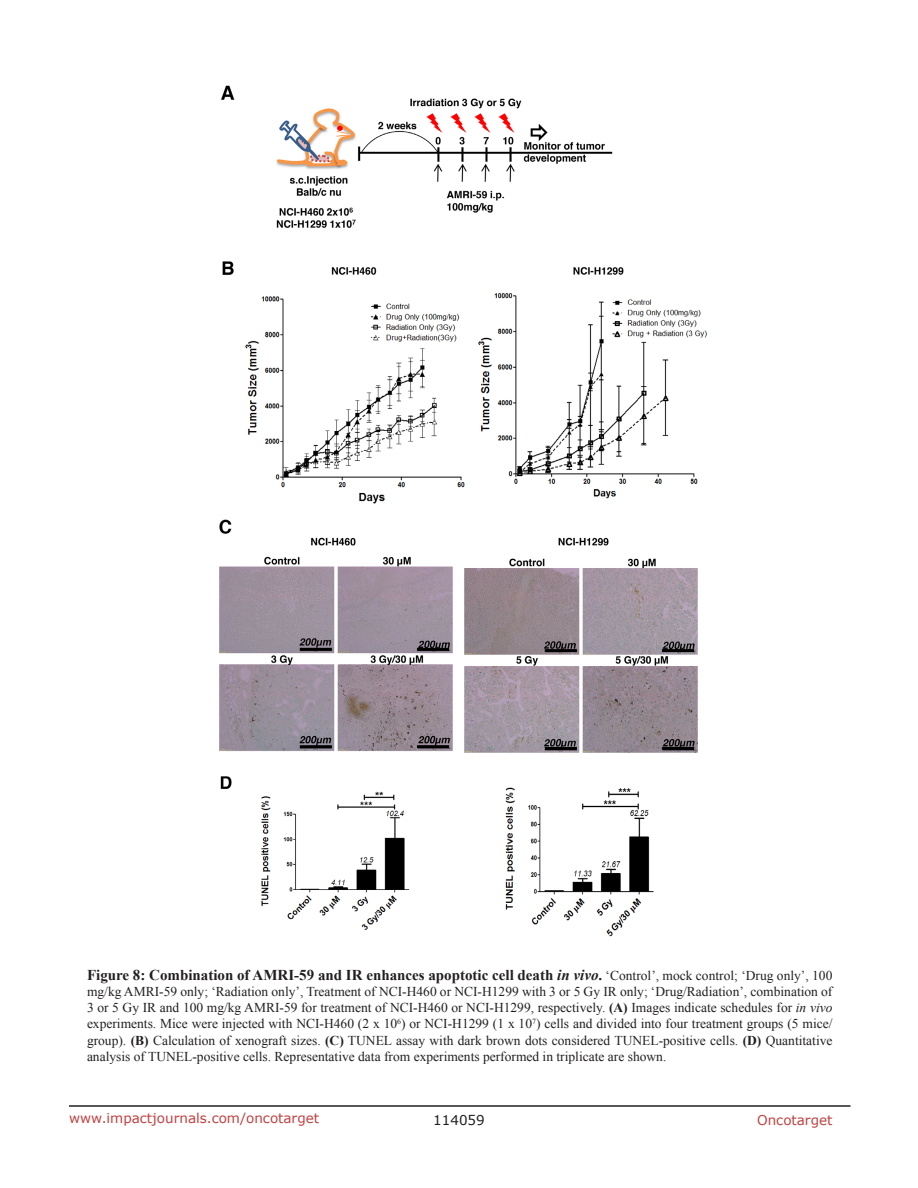
<style>
.page{position:relative;width:918px;height:1188px;background:#fff}
.page>*{position:absolute;margin:0;border:0;box-sizing:border-box;transform-origin:0 0}
.figuretext{font:700 15px "Times New Roman";color:#231f20}
.figuretext-2{font:13.5px/16.2px "Times New Roman";color:#231f20;text-align:justify}
.t1{font:13.5px "Verdana";color:#c24141}
.t2{font:13.5px "Verdana";color:#231f20}
.s1{font-style:italic}
.s2{font-weight:400;font-size:13.5px}
.s3{font-weight:700}
</style>
<div class="page">
<hr style="left:69px;top:1105px;width:781px;height:2px;background:#231f20">
<img style="left:219px;top:85px;width:489px;height:852px">
<p class="figuretext" style="left:87px;top:964px;width:747px">Figure 8: Combination of AMRI-59 and IR enhances apoptotic cell death <span class="s1">in vivo</span>. <span class="s2">‘Control’, mock control; ‘Drug only’, 100</span></p>
<p class="figuretext-2" style="left:87px;top:983px;width:747px">mg/kg AMRI-59 only; ‘Radiation only’, Treatment of NCI-H460 or NCI-H1299 with 3 or 5 Gy IR only; ‘Drug/Radiation’, combination of 3 or 5 Gy IR and 100 mg/kg AMRI-59 for treatment of NCI-H460 or NCI-H1299, respectively. <span class="s3">(A)</span> Images indicate schedules for <span class="s1">in vivo </span>experiments. Mice were injected with NCI-H460 (2 x 10<sup>6</sup>) or NCI-H1299 (1 x 10<sup>7</sup>) cells and divided into four treatment groups (5 mice/ group). <span class="s3">(B)</span> Calculation of xenograft sizes. <span class="s3">(C)</span> TUNEL assay with dark brown dots considered TUNEL-positive cells. <span class="s3">(D)</span> Quantitative analysis of TUNEL-positive cells. Representative data from experiments performed in triplicate are shown.</p>
<p class="t1" style="left:69px;top:1109px;width:252px">www.impactjournals.com/oncotarget</p>
<p class="t2" style="left:433px;top:1111px;width:53px">114059</p>
<p class="t1" style="left:757px;top:1111px;width:77px">Oncotarget</p>
</div>
